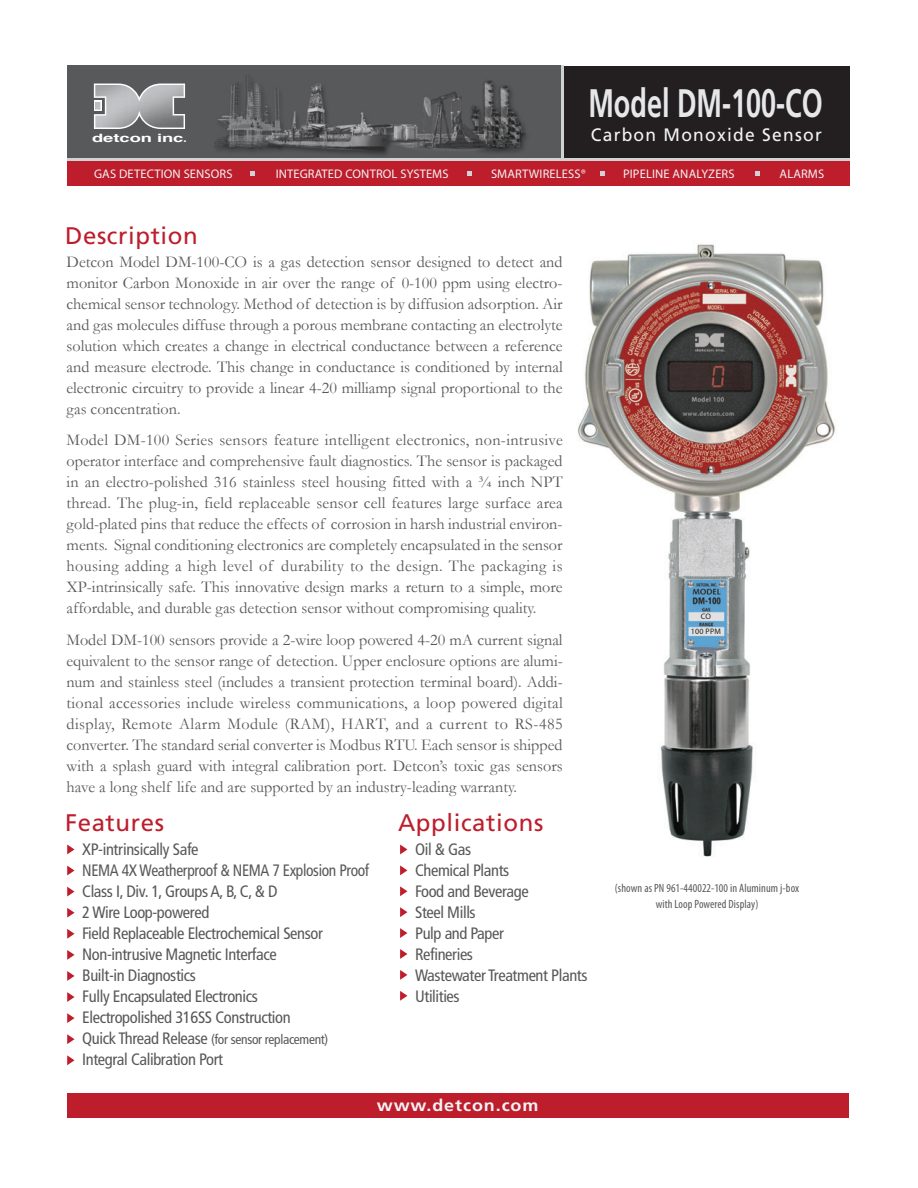
<style>
.page{position:relative;width:918px;height:1188px;background:#fff}
.page>*{position:absolute;margin:0;border:0;box-sizing:border-box;transform-origin:0 0}
.t1{font:700 39.75px "Frutiger";color:#e6e7e9;scale:.68 1}
.t2{font:24px "Frutiger";letter-spacing:.025em;color:#be1d2c}
.t3{font:18px "Frutiger";letter-spacing:.07em;color:#f2f3f4}
.t4{font:16.5px/21px "Garamond";color:#57585a;text-align:justify}
.t5{font:condensed 16.5px/21px "Frutiger";letter-spacing:-.025em;color:#57585a}
.t6{font:700 16.5px "Frutiger";letter-spacing:.05em;color:#f2f3f4;scale:1.09 1}
.t7{font:condensed 13.5px "Frutiger";letter-spacing:-.025em;color:#57585a}
.t8{font:12.45px "Myriad Pro";letter-spacing:.01em;color:#f2f3f4}
.t9{font:condensed 12px/16.5px "Myriad Pro";letter-spacing:.01em;color:#57585a;text-align:center}
.t10{font:700 11.4px "Helvetica";letter-spacing:-.005em;color:#fff;scale:1.6 1}
.t11{font:7.95px/14.9px "Myriad Pro";letter-spacing:.025em;color:#231f20;text-align:center}
.s1{font-size:16.5px}
</style>
<div class="page">
<img style="left:578px;top:244px;width:257px;height:613px">
<svg style="left:400px;top:865px;width:7px;height:10px"></svg>
<svg style="left:400px;top:886px;width:7px;height:10px"></svg>
<svg style="left:400px;top:907px;width:7px;height:10px"></svg>
<svg style="left:400px;top:928px;width:7px;height:10px"></svg>
<svg style="left:400px;top:949px;width:7px;height:10px"></svg>
<svg style="left:400px;top:970px;width:7px;height:10px"></svg>
<svg style="left:400px;top:991px;width:7px;height:10px"></svg>
<svg style="left:400px;top:845px;width:7px;height:9px"></svg>
<svg style="left:67px;top:845px;width:8px;height:9px"></svg>
<svg style="left:67px;top:866px;width:8px;height:9px"></svg>
<svg style="left:67px;top:887px;width:8px;height:10px"></svg>
<svg style="left:67px;top:908px;width:8px;height:10px"></svg>
<svg style="left:67px;top:929px;width:8px;height:10px"></svg>
<svg style="left:67px;top:950px;width:8px;height:10px"></svg>
<svg style="left:67px;top:971px;width:8px;height:10px"></svg>
<svg style="left:67px;top:992px;width:8px;height:10px"></svg>
<svg style="left:67px;top:1013px;width:8px;height:10px"></svg>
<svg style="left:67px;top:1034px;width:8px;height:10px"></svg>
<svg style="left:67px;top:1055px;width:8px;height:10px"></svg>
<div style="left:67px;top:1093px;width:782px;height:25px;background:#be1d2c"></div>
<div style="left:562px;top:66px;width:288px;height:94px;background:#231f20"></div>
<img style="left:67px;top:66px;width:494px;height:92px">
<div style="left:67px;top:160px;width:783px;height:25px;background:#be1d2c"></div>
<svg style="left:94px;top:84px;width:91px;height:45px"></svg>
<img style="left:95px;top:85px;width:89px;height:43px">
<hr style="left:67px;top:158px;width:783px;height:3px;background:#d1d2d4">
<svg style="left:468px;top:172px;width:4px;height:4px"></svg>
<svg style="left:250px;top:172px;width:5px;height:4px"></svg>
<svg style="left:600px;top:172px;width:4px;height:4px"></svg>
<svg style="left:755px;top:172px;width:4px;height:4px"></svg>
<hr style="left:561px;top:66px;width:3px;height:94px;background:#d1d2d4">
<h1 class="t1" style="left:588px;top:87px;width:346px">Model DM-100-CO</h1>
<p class="t10" style="left:92px;top:133px;width:61px">detcon inc.</p>
<p class="t3" style="left:591px;top:127px;width:233px">Carbon Monoxide Sensor</p>
<p class="t8" style="left:94px;top:169px;width:140px">GAS DETECTION SENSORS</p>
<p class="t8" style="left:276px;top:169px;width:174px">INTEGRATED CONTROL SYSTEMS</p>
<p class="t8" style="left:491px;top:169px;width:96px">SMARTWIRELESS®</p>
<p class="t8" style="left:623px;top:169px;width:113px">PIPELINE ANALYZERS</p>
<p class="t8" style="left:780px;top:169px;width:46px">ALARMS</p>
<h2 class="t2" style="left:65px;top:226px;width:134px">Description</h2>
<p class="t4" style="left:67px;top:251px;width:498px">Detcon Model DM-100-CO is a gas detection sensor designed to detect and monitor Carbon Monoxide in air over the range of 0-100 ppm using electro&shy;chemical sensor technology. Method of detection is by diffusion adsorption. Air and gas molecules diffuse through a porous membrane contacting an electrolyte solution which creates a change in electrical conductance between a reference and measure electrode. This change in conductance is conditioned by internal electronic circuitry to provide a linear 4-20 milliamp signal proportional to the gas concentration.</p>
<p class="t4" style="left:67px;top:430px;width:498px">Model DM-100 Series sensors feature intelligent electronics, non-intrusive operator interface and comprehensive fault diagnostics. The sensor is packaged in an electro-polished 316 stainless steel housing fitted with a ¾ inch NPT thread. The plug-in, field replaceable sensor cell features large surface area gold-plated pins that reduce the effects of corrosion in harsh industrial environ&shy;ments. Signal conditioning electronics are completely encapsulated in the sensor housing adding a high level of durability to the design. The packaging is XP-intrinsically safe. This innovative design marks a return to a simple, more affordable, and durable gas detection sensor without compromising quality.</p>
<p class="t4" style="left:67px;top:629px;width:498px">Model DM-100 sensors provide a 2-wire loop powered 4-20 mA current signal equivalent to the sensor range of detection. Upper enclosure options are alumi&shy;num and stainless steel (includes a transient protection terminal board). Addi&shy;tional accessories include wireless communications, a loop powered digital display, Remote Alarm Module (RAM), HART, and a current to RS-485 converter. The standard serial converter is Modbus RTU. Each sensor is shipped with a splash guard with integral calibration port. Detcon’s toxic gas sensors have a long shelf life and are supported by an industry-leading warranty.</p>
<h2 class="t2" style="left:65px;top:813px;width:100px">Features</h2>
<p class="t5" style="left:82px;top:840px;width:289px">XP-intrinsically Safe<br>NEMA 4X Weatherproof &amp; NEMA 7 Explosion Proof<br>Class I, Div. 1, Groups A, B, C, &amp; D<br>2 Wire Loop-powered<br>Field Replaceable Electrochemical Sensor<br>Non-intrusive Magnetic Interface<br>Built-in Diagnostics<br>Fully Encapsulated Electronics<br>Electropolished 316SS Construction</p>
<p class="t7" style="left:82px;top:1034px;width:248px"><span class="s1">Quick Thread Release</span> (for sensor replacement)</p>
<p class="t5" style="left:82px;top:1050px;width:142px">Integral Calibration Port</p>
<h2 class="t2" style="left:398px;top:813px;width:147px">Applications</h2>
<p class="t5" style="left:415px;top:840px;width:174px">Oil &amp; Gas<br>Chemical Plants<br>Food and Beverage<br>Steel Mills<br>Pulp and Paper<br>Refineries<br>Wastewater Treatment Plants<br>Utilities</p>
<p class="t6" style="left:377px;top:1099px;width:150px">www.detcon.com</p>
<p class="t11" style="left:691px;top:610px;width:32px">CO<br>100 PPM</p>
<p class="t9" style="left:615px;top:881px;width:186px">(shown as PN 961-440022-100 in Aluminum j-box with Loop Powered Display)</p>
</div>
